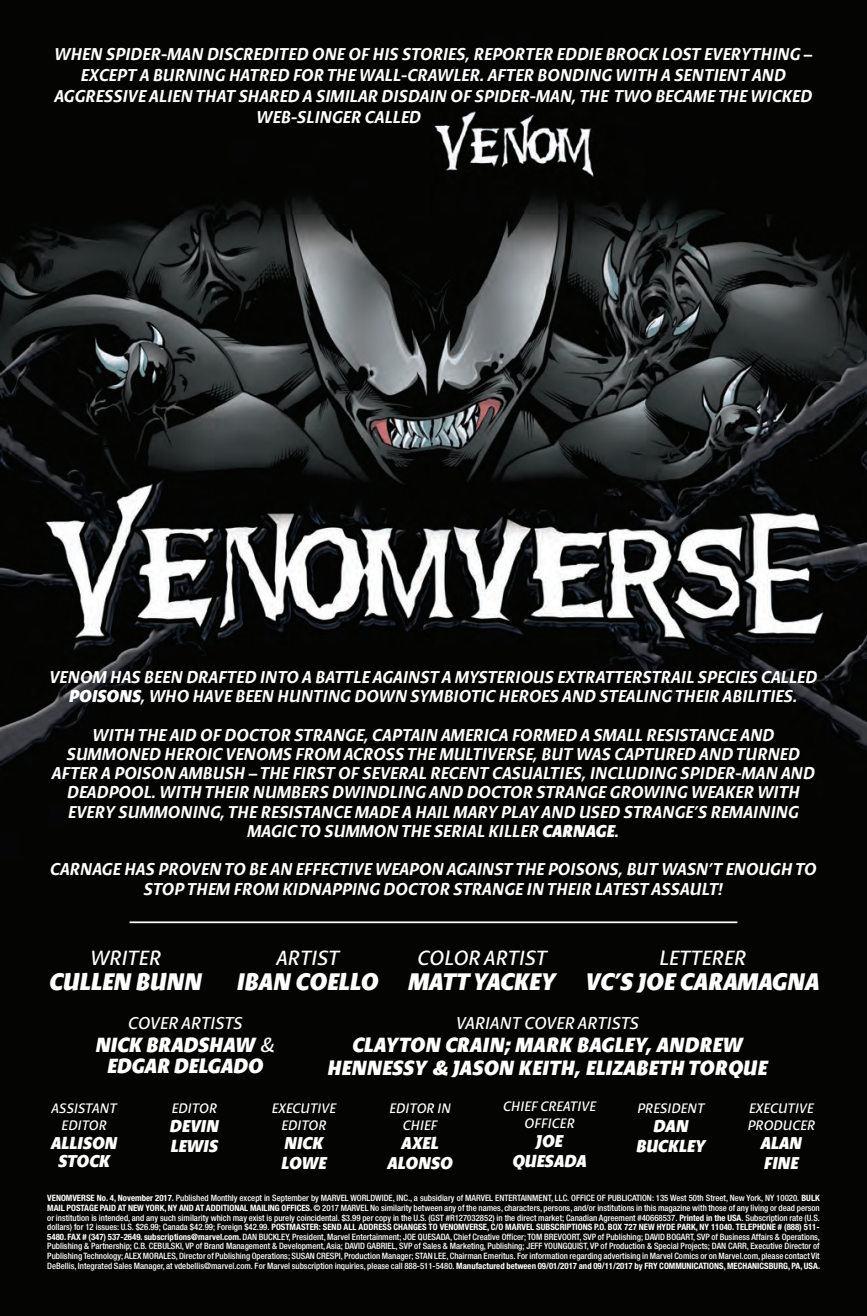
<style>
.page{position:relative;width:867px;height:1316px;background:#fff}
.page>*{position:absolute;margin:0;border:0;box-sizing:border-box;transform-origin:0 0}
.t1{font:italic 700 24.5px "Beret LT Std";color:#fff}
.t2{font:italic 700 21px/21px "Beret LT Std";letter-spacing:.01em;color:#fff;text-align:center}
.t3{font:italic 21px "Beret LT Std";color:#fff}
.t4{font:italic 500 17.5px/19.2px "Beret LT Std";color:#fff;text-align:center}
.t5{font:italic 700 17.5px/19.2px "Beret LT Std";color:#fff;text-align:center}
.t6{font:italic 17.5px "Beret LT Std";color:#fff}
.t7{font:italic 14px/16.8px "Beret LT Std";color:#fff;text-align:center}
.t8{font:500 condensed 8.75px/9.6px "Helvetica Neue LT Pro";color:#fff;text-align:justify}
.s1{font-weight:700}
.s2{font-weight:400}
</style>
<div class="page">
<img style="left:0;top:0;width:866px;height:1315px">
<hr style="left:129px;top:921px;width:608px;height:2px;background:#fff">
<h3 class="t4" style="left:54px;top:44px;width:759px">WHEN SPIDER-MAN DISCREDITED ONE OF HIS STORIES, REPORTER EDDIE BROCK LOST EVERYTHING –</h3>
<h3 class="t4" style="left:81px;top:65px;width:706px">EXCEPT A BURNING HATRED FOR THE WALL-CRAWLER. AFTER BONDING WITH A SENTIENT AND</h3>
<h3 class="t4" style="left:54px;top:86px;width:759px">AGGRESSIVE ALIEN THAT SHARED A SIMILAR DISDAIN OF SPIDER-MAN, THE TWO BECAME THE WICKED</h3>
<h3 class="t4" style="left:256px;top:107px;width:166px">WEB-SLINGER CALLED</h3>
<h3 class="t4" style="left:49px;top:666px;width:769px">VENOM HAS BEEN DRAFTED INTO A BATTLE AGAINST A MYSTERIOUS EXTRATTERSTRAIL SPECIES CALLED<br><span class="s1">POISONS</span>, WHO HAVE BEEN HUNTING DOWN SYMBIOTIC HEROES AND STEALING THEIR ABILITIES.</h3>
<p class="t4" style="left:52px;top:724px;width:764px">WITH THE AID OF DOCTOR STRANGE, CAPTAIN AMERICA FORMED A SMALL RESISTANCE AND SUMMONED HEROIC VENOMS FROM ACROSS THE MULTIVERSE, BUT WAS CAPTURED AND TURNED AFTER A POISON AMBUSH – THE FIRST OF SEVERAL RECENT CASUALTIES, INCLUDING SPIDER-MAN AND DEADPOOL. WITH THEIR NUMBERS DWINDLING AND DOCTOR STRANGE GROWING WEAKER WITH EVERY SUMMONING, THE RESISTANCE MADE A HAIL MARY PLAY AND USED STRANGE’S REMAINING MAGIC TO SUMMON THE SERIAL KILLER <span class="s1">CARNAGE</span>.</p>
<h3 class="t4" style="left:50px;top:859px;width:768px">CARNAGE HAS PROVEN TO BE AN EFFECTIVE WEAPON AGAINST THE POISONS, BUT WASN’T ENOUGH TO<br>STOP THEM FROM KIDNAPPING DOCTOR STRANGE IN THEIR LATEST ASSAULT!</h3>
<h2 class="t3" style="left:90px;top:944px;width:72px">WRITER</h2>
<h1 class="t1" style="left:49px;top:965px;width:154px">CULLEN BUNN</h1>
<h2 class="t3" style="left:276px;top:944px;width:64px">ARTIST</h2>
<h1 class="t1" style="left:237px;top:965px;width:143px">IBAN COELLO</h1>
<h2 class="t3" style="left:417px;top:944px;width:131px">COLOR ARTIST</h2>
<h1 class="t1" style="left:409px;top:965px;width:148px">MATT YACKEY</h1>
<h2 class="t3" style="left:659px;top:944px;width:88px">LETTERER</h2>
<h1 class="t1" style="left:585px;top:965px;width:235px">VC’S JOE CARAMAGNA</h1>
<h3 class="t6" style="left:128px;top:1012px;width:116px">COVER ARTISTS</h3>
<h2 class="t2" style="left:96px;top:1033px;width:181px">NICK BRADSHAW <span class="s2">&amp;<br></span>EDGAR DELGADO</h2>
<h3 class="t6" style="left:456px;top:1012px;width:184px">VARIANT COVER ARTISTS</h3>
<h2 class="t2" style="left:327px;top:1032px;width:441px;line-height:22.8px">CLAYTON CRAIN; MARK BAGLEY, ANDREW<br>HENNESSY &amp; JASON KEITH, ELIZABETH TORQUE</h2>
<h3 class="t7" style="left:52px;top:1099px;width:67px">ASSISTANT<br>EDITOR</h3>
<h3 class="t5" style="left:51px;top:1133px;width:68px;line-height:17.5px">ALLISON<br>STOCK</h3>
<h3 class="t7" style="left:172px;top:1099px;width:47px">EDITOR</h3>
<h3 class="t5" style="left:170px;top:1116px;width:51px;text-align:left">DEVIN<br>LEWIS</h3>
<h3 class="t7" style="left:271px;top:1099px;width:66px">EXECUTIVE<br>EDITOR</h3>
<h3 class="t5" style="left:281px;top:1133px;width:47px;text-align:left">NICK<br>LOWE</h3>
<h3 class="t7" style="left:389px;top:1099px;width:63px">EDITOR IN<br>CHIEF</h3>
<h3 class="t5" style="left:387px;top:1133px;width:67px">AXEL<br>ALONSO</h3>
<h3 class="t7" style="left:503px;top:1097px;width:94px">CHIEF CREATIVE<br>OFFICER</h3>
<h3 class="t5" style="left:512px;top:1131px;width:76px">JOE<br>QUESADA</h3>
<h3 class="t7" style="left:637px;top:1099px;width:69px">PRESIDENT</h3>
<h3 class="t5" style="left:636px;top:1116px;width:71px">DAN<br>BUCKLEY</h3>
<h3 class="t7" style="left:747px;top:1099px;width:69px;text-align:left">EXECUTIVE<br>PRODUCER</h3>
<h3 class="t5" style="left:760px;top:1133px;width:43px;text-align:left">ALAN<br>FINE</h3>
<p class="t8" style="left:47px;top:1192px;width:774px"><span class="s1">VENOMVERSE No. 4, November 2017.</span> Published Monthly except in September by MARVEL WORLDWIDE, INC., a subsidiary of MARVEL ENTERTAINMENT, LLC. OFFICE OF PUBLICATION: 135 West 50th Street, New York, NY 10020. <span class="s1">BULK MAIL POSTAGE PAID AT NEW YORK, NY AND AT ADDITIONAL MAILING OFFICES.</span> © 2017 MARVEL No similarity between any of the names, characters, persons, and/or institutions in this magazine with those of any living or dead person or institution is intended, and any such similarity which may exist is purely coincidental. $3.99 per copy in the U.S. (GST #R127032852) in the direct market; Canadian Agreement #40668537. <span class="s1">Printed in the USA</span>. Subscription rate (U.S. dollars) for 12 issues: U.S. $26.99; Canada $42.99; Foreign $42.99. <span class="s1">POSTMASTER: SEND ALL ADDRESS CHANGES TO VENOMVERSE, C/O MARVEL SUBSCRIPTIONS P.O. BOX 727 NEW HYDE PARK, NY 11040. TELEPHONE # (888) 511- 5480. FAX # (347) 537-2649. subscriptions@marvel.com.</span> DAN BUCKLEY, President, Marvel Entertainment; JOE QUESADA, Chief Creative Officer; TOM BREVOORT, SVP of Publishing; DAVID BOGART, SVP of Business Affairs &amp; Operations, Publishing &amp; Partnership; C.B. CEBULSKI, VP of Brand Management &amp; Development, Asia; DAVID GABRIEL, SVP of Sales &amp; Marketing, Publishing; JEFF YOUNGQUIST, VP of Production &amp; Special Projects; DAN CARR, Executive Director of Publishing Technology; ALEX MORALES, Director of Publishing Operations; SUSAN CRESPI, Production Manager; STAN LEE, Chairman Emeritus. For information regarding advertising in Marvel Comics or on Marvel.com, please contact Vit DeBellis, Integrated Sales Manager, at vdebellis@marvel.com. For Marvel subscription inquiries, please call 888-511-5480. <span class="s1">Manufactured between 09/01/2017 and 09/11/2017 by FRY COMMUNICATIONS, MECHANICSBURG, PA, USA.</span></p>
</div>
